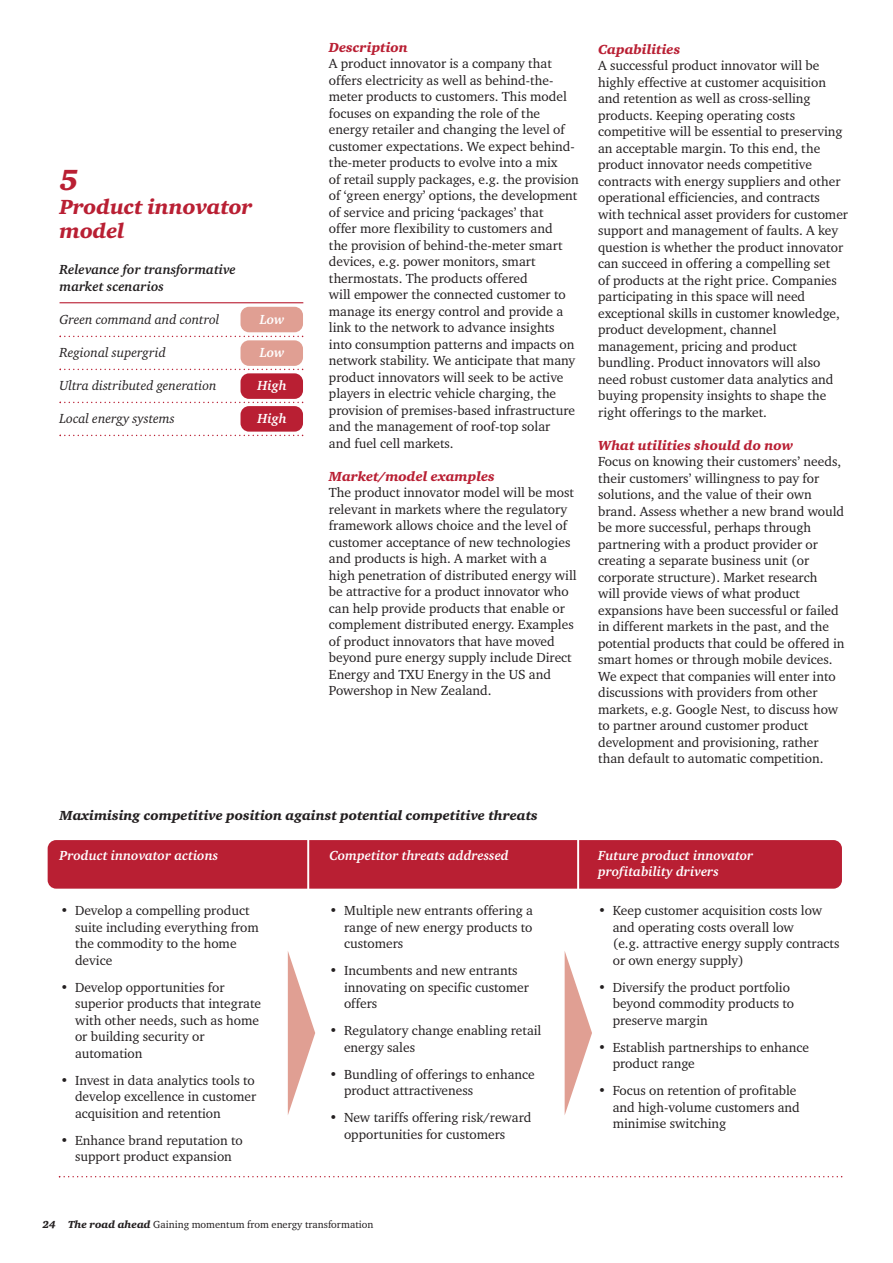
<style>
.page{position:relative;width:893px;height:1263px;background:#fff}
.page>*{position:absolute;margin:0;border:0;box-sizing:border-box;transform-origin:0 0}
.t1{font:30px "Charter ITC Blac Ital";color:#b91f33}
.t2{font:21px/24px "Charter ITC Blac Ital";letter-spacing:-.005em;color:#b91f33}
.t3{font:13.5px/16.5px "Charter ITC";color:#231f20}
.t4{font:italic 700 13.5px "Charter ITC";color:#fff}
.t5{font:italic 13.5px "Charter ITC";color:#231f20}
.t6{font:13.5px "Charter ITC Blac Ital";color:#b91f33}
.t7{font:13.5px "Charter ITC Blac Ital";color:#231f20}
.t8{font:italic 700 13.5px/16.5px "Charter ITC";color:#231f20}
.t9{font:10.5px "Charter ITC";color:#231f20}
.s1{font-family:"Charter ITC Blac Ital"}
</style>
<div class="page">
<svg style="left:288px;top:951px;width:27px;height:164px"></svg>
<svg style="left:565px;top:952px;width:27px;height:162px"></svg>
<div style="left:48px;top:840px;width:794px;height:49px;background:#b91f33;border-radius:9px"></div>
<hr style="left:307px;top:836px;width:2px;height:54px;background:#fff">
<hr style="left:577px;top:836px;width:2px;height:54px;background:#fff">
<svg style="left:59px;top:1176px;width:783px;height:1px"></svg>
<div style="left:240px;top:340px;width:63px;height:26px;background:#e09f93;border-radius:9px"></div>
<div style="left:240px;top:373px;width:63px;height:26px;background:#b91f33;border-radius:9px"></div>
<div style="left:240px;top:406px;width:63px;height:26px;background:#b91f33;border-radius:9px"></div>
<div style="left:240px;top:307px;width:63px;height:25px;background:#e09f93;border-radius:9px"></div>
<hr style="left:60px;top:302px;width:243px;height:1px;background:#b91f33">
<svg style="left:60px;top:336px;width:243px;height:1px"></svg>
<svg style="left:60px;top:369px;width:243px;height:1px"></svg>
<svg style="left:60px;top:402px;width:243px;height:1px"></svg>
<svg style="left:60px;top:435px;width:243px;height:1px"></svg>
<h1 class="t1" style="left:60px;top:162px;width:21px">5</h1>
<h2 class="t2" style="left:60px;top:195px;width:194px">Product innovator model</h2>
<p class="t8" style="left:60px;top:261px;width:178px">Relevance for transformative market scenarios</p>
<p class="t5" style="left:60px;top:311px;width:161px">Green command and control</p>
<p class="t4" style="left:260px;top:311px;width:26px">Low</p>
<p class="t5" style="left:60px;top:344px;width:108px">Regional supergrid</p>
<p class="t4" style="left:260px;top:344px;width:26px">Low</p>
<p class="t5" style="left:60px;top:377px;width:159px">Ultra distributed generation</p>
<p class="t4" style="left:258px;top:377px;width:31px">High</p>
<p class="t5" style="left:60px;top:410px;width:117px">Local energy systems</p>
<p class="t4" style="left:258px;top:410px;width:31px">High</p>
<p class="t6" style="left:329px;top:39px;width:81px">Description</p>
<p class="t3" style="left:329px;top:55px;width:251px">A product innovator is a company that offers electricity as well as behind-the&shy;meter products to customers. This model focuses on expanding the role of the energy retailer and changing the level of customer expectations. We expect behind&shy;the-meter products to evolve into a mix<br>of retail supply packages, e.g. the provision of ‘green energy’ options, the development of service and pricing ‘packages’ that<br>offer more flexibility to customers and<br>the provision of behind-the-meter smart devices, e.g. power monitors, smart thermostats. The products offered<br>will empower the connected customer to manage its energy control and provide a link to the network to advance insights into consumption patterns and impacts on network stability. We anticipate that many product innovators will seek to be active players in electric vehicle charging, the provision of premises-based infrastructure and the management of roof-top solar<br>and fuel cell markets.</p>
<p class="t6" style="left:329px;top:468px;width:167px">Market/model examples</p>
<p class="t3" style="left:329px;top:484px;width:249px">The product innovator model will be most relevant in markets where the regulatory framework allows choice and the level of customer acceptance of new technologies and products is high. A market with a<br>high penetration of distributed energy will be attractive for a product innovator who can help provide products that enable or complement distributed energy. Examples of product innovators that have moved beyond pure energy supply include Direct Energy and TXU Energy in the US and Powershop in New Zealand.</p>
<p class="t7" style="left:60px;top:807px;width:480px">Maximising competitive position against potential competitive threats</p>
<p class="t6" style="left:598px;top:41px;width:84px">Capabilities</p>
<p class="t3" style="left:598px;top:57px;width:251px">A successful product innovator will be highly effective at customer acquisition and retention as well as cross-selling products. Keeping operating costs competitive will be essential to preserving an acceptable margin. To this end, the product innovator needs competitive contracts with energy suppliers and other operational efficiencies, and contracts with technical asset providers for customer support and management of faults. A key question is whether the product innovator can succeed in offering a compelling set<br>of products at the right price. Companies participating in this space will need exceptional skills in customer knowledge, product development, channel management, pricing and product bundling. Product innovators will also need robust customer data analytics and buying propensity insights to shape the right offerings to the market.</p>
<p class="t6" style="left:598px;top:437px;width:197px">What utilities should do now</p>
<p class="t3" style="left:598px;top:453px;width:248px">Focus on knowing their customers’ needs, their customers’ willingness to pay for solutions, and the value of their own brand. Assess whether a new brand would be more successful, perhaps through partnering with a product provider or creating a separate business unit (or corporate structure). Market research<br>will provide views of what product expansions have been successful or failed in different markets in the past, and the potential products that could be offered in smart homes or through mobile devices.<br>We expect that companies will enter into discussions with providers from other markets, e.g. Google Nest, to discuss how to partner around customer product development and provisioning, rather than default to automatic competition.</p>
<p class="t4" style="left:60px;top:847px;width:160px">Product innovator actions</p>
<p class="t4" style="left:598px;top:847px;width:157px">Future product innovator</p>
<p class="t4" style="left:329px;top:847px;width:181px">Competitor threats addressed</p>
<p class="t3" style="left:75px;top:902px;width:185px;text-indent:-15px">• Develop a compelling product suite including everything from the commodity to the home device</p>
<p class="t3" style="left:75px;top:979px;width:188px;text-indent:-15px">• Develop opportunities for superior products that integrate with other needs, such as home or building security or automation</p>
<p class="t3" style="left:75px;top:1072px;width:183px;text-indent:-15px">• Invest in data analytics tools to develop excellence in customer acquisition and retention</p>
<p class="t3" style="left:60px;top:1132px;width:184px;text-align:center">• Enhance brand reputation to support product expansion</p>
<p class="t3" style="left:344px;top:902px;width:190px;text-align:justify;text-indent:-15px">• Multiple new entrants offering a range of new energy products to customers</p>
<p class="t3" style="left:344px;top:962px;width:187px;text-indent:-15px">• Incumbents and new entrants innovating on specific customer offers</p>
<p class="t3" style="left:344px;top:1022px;width:199px;text-indent:-15px">• Regulatory change enabling retail energy sales</p>
<p class="t3" style="left:344px;top:1066px;width:192px;text-indent:-15px">• Bundling of offerings to enhance product attractiveness</p>
<p class="t3" style="left:344px;top:1109px;width:189px;text-indent:-15px">• New tariffs offering risk/reward opportunities for customers</p>
<p class="t9" style="left:43px;top:1218px;width:332px"><span class="s1">24 The road ahead</span> Gaining momentum from energy transformation</p>
<p class="t4" style="left:598px;top:864px;width:122px">profitability drivers</p>
<p class="t3" style="left:613px;top:902px;width:228px;text-indent:-15px">• Keep customer acquisition costs low and operating costs overall low<br>(e.g. attractive energy supply contracts or own energy supply)</p>
<p class="t3" style="left:613px;top:979px;width:183px;text-indent:-15px">• Diversify the product portfolio beyond commodity products to preserve margin</p>
<p class="t3" style="left:613px;top:1039px;width:198px;text-indent:-15px">• Establish partnerships to enhance product range</p>
<p class="t3" style="left:613px;top:1082px;width:189px;text-indent:-15px">• Focus on retention of profitable and high-volume customers and minimise switching</p>
</div>
